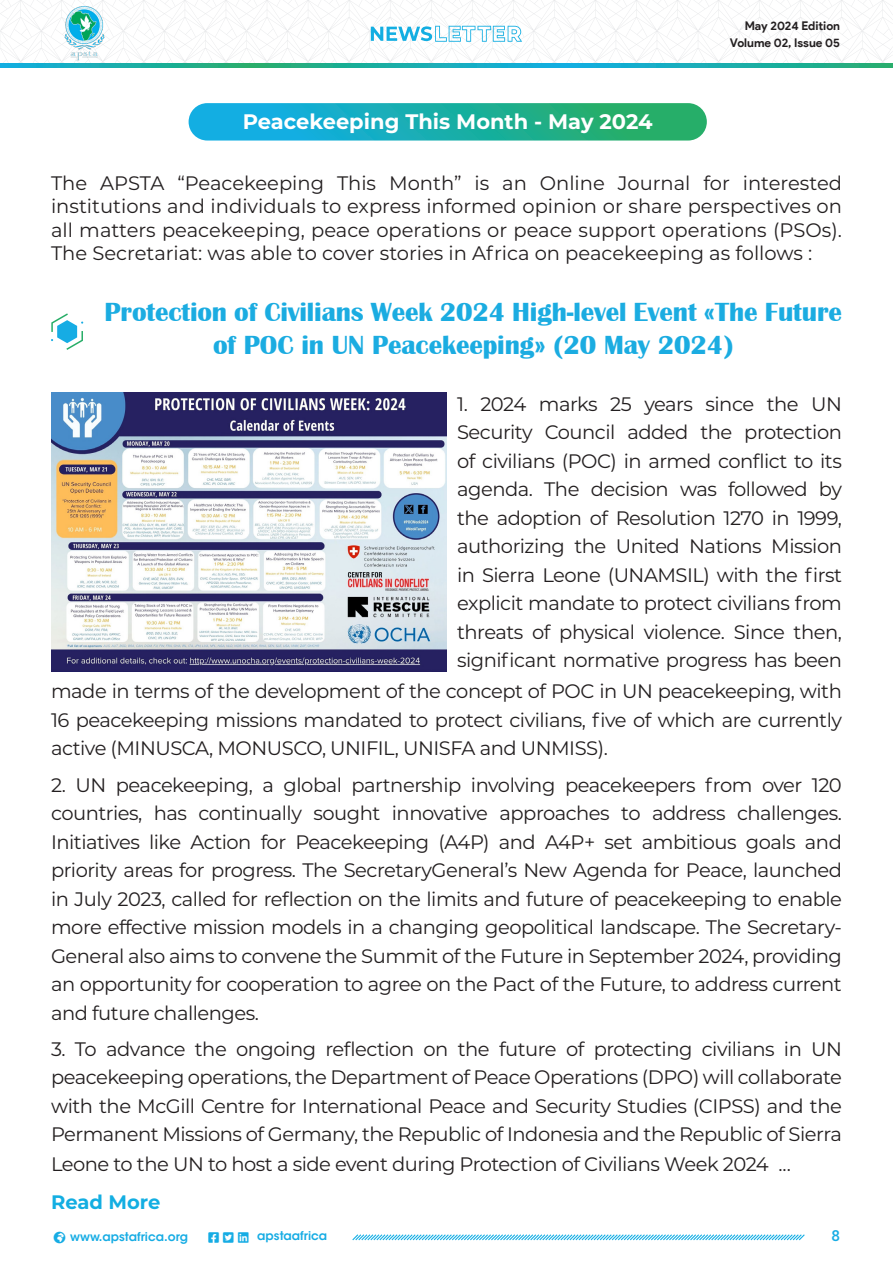
<style>
.page{position:relative;width:893px;height:1263px;background:#fff}
.page>*{position:absolute;margin:0;border:0;box-sizing:border-box;transform-origin:0 0}
.t1{font:700 27px/32.4px "Britannic";letter-spacing:-.005em;color:#1bace1;text-align:center}
.t2{font:700 21px "Montserrat";color:#fff}
.t3{font:19.5px/28.5px "Montserrat";letter-spacing:-.025em;color:#231f20;text-align:justify}
.t4{font:700 19.5px "Montserrat";color:#13aee2}
.t5{font:500 15px "Roboto";color:#16ace4}
.t6{font:600 12px "ITC Avant Garde Std";color:#16ace4}
.t7{font:700 12px/16.8px "Product Sans";letter-spacing:-.005em;color:#231f20;text-align:right}
</style>
<div class="page">
<svg style="left:352px;top:1234px;width:453px;height:7px"></svg>
<svg style="left:0;top:64px;width:893px;height:4px;background:#1badaa"></svg>
<svg style="left:0;top:0;width:893px;height:64px"></svg>
<svg style="left:189px;top:103px;width:518px;height:38px;background:#1eafa7"></svg>
<svg style="left:51px;top:313px;width:32px;height:37px"></svg>
<img style="left:52px;top:392px;width:394px;height:279px">
<p class="t2" style="left:243px;top:107px;width:411px">Peacekeeping This Month - May 2024</p>
<p class="t7" style="left:730px;top:18px;width:112px">May 2024 Edition<br>Volume 02, Issue 05</p>
<p class="t3" style="left:51px;top:171px;width:792px;line-height:23.4px">The APSTA “Peacekeeping This Month” is an Online Journal for interested institutions and individuals to express informed opinion or share perspectives on all matters peacekeeping, peace operations or peace support operations (PSOs).<br>The Secretariat: was able to cover stories in Africa on peacekeeping as follows :</p>
<p class="t1" style="left:105px;top:297px;width:739px">Protection of Civilians Week 2024 High-level Event «The Future of POC in UN Peacekeeping» (20 May 2024)</p>
<p class="t3" style="left:457px;top:389px;width:386px">1. 2024 marks 25 years since the UN Security Council added the protection of civilians (POC) in armed conflict to its agenda. The decision was followed by the adoption of Resolution 1270 in 1999, authorizing the United Nations Mission in Sierra Leone (UNAMSIL) with the first explicit mandate to protect civilians from threats of physical violence. Since then, significant normative progress has been</p>
<p class="t3" style="left:51px;top:677px;width:792px">made in terms of the development of the concept of POC in UN peacekeeping, with 16 peacekeeping missions mandated to protect civilians, five of which are currently active (MINUSCA, MONUSCO, UNIFIL, UNISFA and UNMISS).</p>
<p class="t3" style="left:51px;top:770px;width:792px">2. UN peacekeeping, a global partnership involving peacekeepers from over 120 countries, has continually sought innovative approaches to address challenges.<br>Initiatives like Action for Peacekeeping (A4P) and A4P+ set ambitious goals and priority areas for progress. The SecretaryGeneral’s New Agenda for Peace, launched in July 2023, called for reflection on the limits and future of peacekeeping to enable more effective mission models in a changing geopolitical landscape. The Secretary-General also aims to convene the Summit of the Future in September 2024, providing an opportunity for cooperation to agree on the Pact of the Future, to address current and future challenges.</p>
<p class="t3" style="left:51px;top:1033px;width:792px">3. To advance the ongoing reflection on the future of protecting civilians in UN peacekeeping operations, the Department of Peace Operations (DPO) will collaborate with the McGill Centre for International Peace and Security Studies (CIPSS) and the Permanent Missions of Germany, the Republic of Indonesia and the Republic of Sierra Leone to the UN to host a side event during Protection of Civilians Week 2024 ...</p>
<p class="t4" style="left:51px;top:1187px;width:111px">Read More</p>
<p class="t6" style="left:54px;top:1229px;width:136px">●□ www.apstafrica.org</p>
<p class="t6" style="left:223px;top:1228px;width:105px">▼▼▼▲❑◆ ●■■ apstaafrica</p>
<p class="t5" style="left:831px;top:1225px;width:10px">8</p>
</div>
